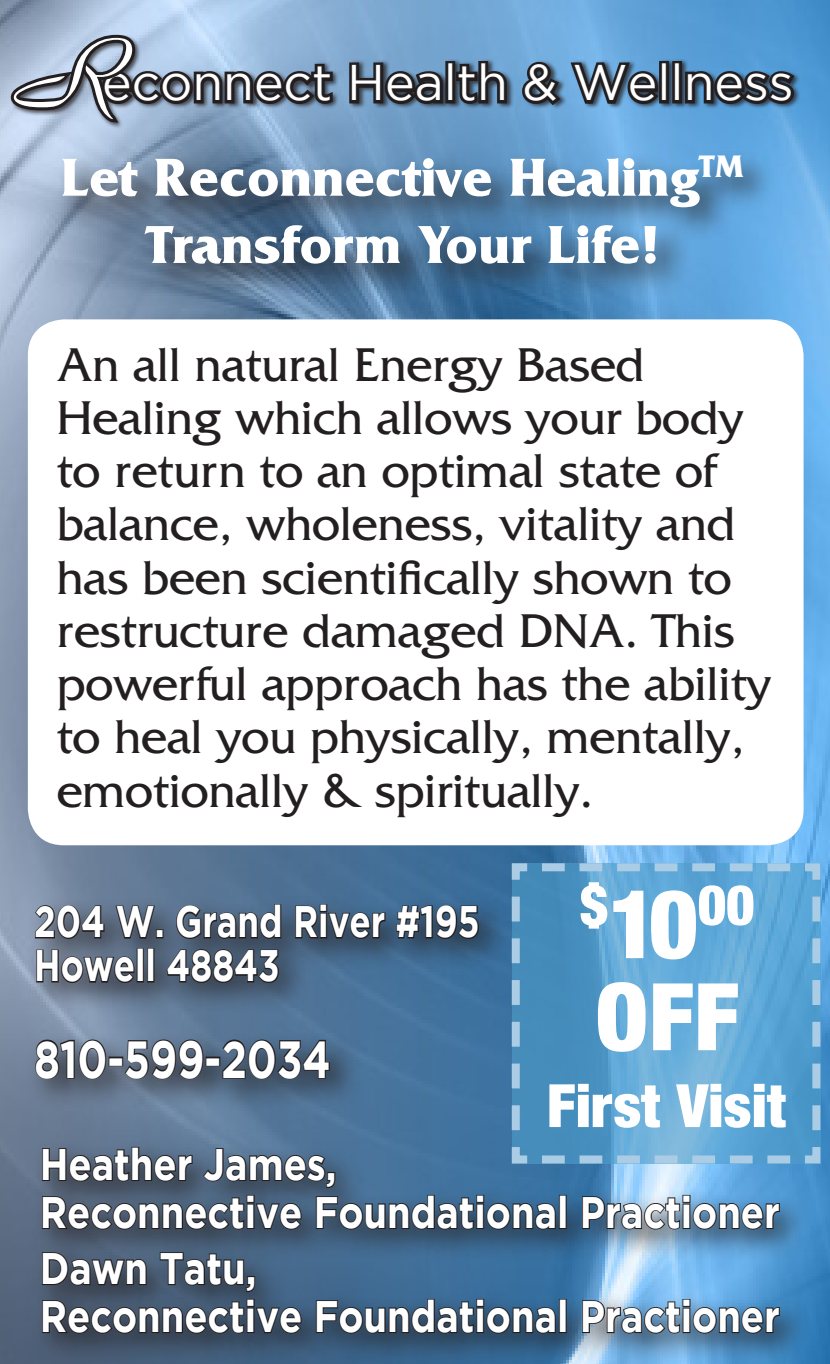
<style>
.page{position:relative;width:830px;height:1364px;background:#fff}
.page>*{position:absolute;margin:0;border:0;box-sizing:border-box;transform-origin:0 0}
.t1{font:129.6px "Park Avenue";color:#fff}
.t2{font:900 condensed 100px "Sans";color:#fff}
.t3{font:900 condensed 64px "Sans";color:#fff}
.t4{font:900 condensed 58.4px "Sans";color:#fff}
.t5{font:700 56px/67.2px "Friz Quadrata";color:#fff;text-align:center}
.t6{font:700 52px "Gotham";color:#fff;scale:.79 1}
.t7{font:50px "Gotham";color:#fff}
.t8{font:49.6px/53.2px "Friz Quadrata";color:#231f20}
.t9{font:700 44px/48px "Gotham";color:#fff;scale:.86 1}
.t10{font:700 44px/44px "Gotham";color:#fff;scale:.79 1}
.s1{font-size:100px}
</style>
<div class="page">
<img style="left:0;top:0;width:829px;height:1363px">
<div style="left:10px;top:35px;width:790px;height:94px;background:#231f20;opacity:.75"></div>
<svg style="left:346px;top:59px;width:100px;height:50px"></svg>
<div style="left:445px;top:61px;width:10px;height:42px;border:6px solid #231f20"></div>
<svg style="left:453px;top:58px;width:57px;height:50px"></svg>
<svg style="left:517px;top:54px;width:145px;height:59px"></svg>
<div style="left:659px;top:61px;width:9px;height:42px;border:6px solid #231f20"></div>
<div style="left:672px;top:61px;width:10px;height:42px;border:6px solid #231f20"></div>
<svg style="left:682px;top:66px;width:116px;height:43px"></svg>
<svg style="left:8px;top:32px;width:328px;height:94px"></svg>
<div style="left:57px;top:149px;width:720px;height:149px;background:#231f20;opacity:.75"></div>
<div style="left:28px;top:319px;width:775px;height:526px;background:#fff;border-radius:36px"></div>
<svg style="left:507px;top:859px;width:317px;height:308px"></svg>
<div style="left:32px;top:1137px;width:779px;height:226px;background:#231f20;opacity:.75"></div>
<svg style="left:41px;top:1145px;width:434px;height:85px"></svg>
<div style="left:476px;top:1203px;width:8px;height:25px;border:2px solid #231f20"></div>
<div style="left:476px;top:1194px;width:8px;height:8px;border:2px solid #231f20"></div>
<svg style="left:485px;top:1201px;width:71px;height:29px"></svg>
<div style="left:559px;top:1194px;width:7px;height:34px;border:2px solid #231f20"></div>
<svg style="left:581px;top:1194px;width:100px;height:36px"></svg>
<div style="left:682px;top:1203px;width:8px;height:25px;border:2px solid #231f20"></div>
<div style="left:682px;top:1194px;width:8px;height:8px;border:2px solid #231f20"></div>
<svg style="left:691px;top:1201px;width:89px;height:29px"></svg>
<svg style="left:41px;top:1250px;width:107px;height:36px"></svg>
<svg style="left:159px;top:1251px;width:97px;height:42px"></svg>
<svg style="left:41px;top:1299px;width:204px;height:35px"></svg>
<div style="left:247px;top:1307px;width:7px;height:25px;border:2px solid #231f20"></div>
<div style="left:246px;top:1298px;width:9px;height:8px;border:2px solid #231f20"></div>
<svg style="left:254px;top:1305px;width:48px;height:29px"></svg>
<svg style="left:315px;top:1297px;width:160px;height:37px"></svg>
<div style="left:476px;top:1307px;width:8px;height:25px;border:2px solid #231f20"></div>
<div style="left:476px;top:1298px;width:8px;height:8px;border:2px solid #231f20"></div>
<svg style="left:485px;top:1305px;width:71px;height:29px"></svg>
<div style="left:559px;top:1298px;width:7px;height:34px;border:2px solid #231f20"></div>
<svg style="left:581px;top:1298px;width:100px;height:36px"></svg>
<div style="left:682px;top:1307px;width:8px;height:25px;border:2px solid #231f20"></div>
<div style="left:682px;top:1298px;width:8px;height:8px;border:2px solid #231f20"></div>
<svg style="left:691px;top:1305px;width:89px;height:29px"></svg>
<div style="left:26px;top:894px;width:484px;height:218px;background:#231f20;opacity:.75"></div>
<svg style="left:33px;top:903px;width:72px;height:37px"></svg>
<svg style="left:114px;top:904px;width:42px;height:36px"></svg>
<div style="left:156px;top:929px;width:7px;height:9px;border:2px solid #231f20"></div>
<svg style="left:175px;top:903px;width:107px;height:37px"></svg>
<svg style="left:294px;top:904px;width:26px;height:35px"></svg>
<div style="left:320px;top:912px;width:7px;height:26px;border:2px solid #231f20"></div>
<div style="left:320px;top:904px;width:7px;height:8px;border:2px solid #231f20"></div>
<svg style="left:327px;top:910px;width:59px;height:30px"></svg>
<svg style="left:395px;top:903px;width:85px;height:37px"></svg>
<svg style="left:35px;top:948px;width:100px;height:36px"></svg>
<div style="left:137px;top:948px;width:7px;height:34px;border:2px solid #231f20"></div>
<div style="left:147px;top:948px;width:7px;height:34px;border:2px solid #231f20"></div>
<svg style="left:165px;top:947px;width:115px;height:37px"></svg>
<svg style="left:34px;top:1038px;width:73px;height:42px"></svg>
<div style="left:108px;top:1056px;width:15px;height:10px;border:2px solid #231f20"></div>
<svg style="left:123px;top:1038px;width:81px;height:42px"></svg>
<div style="left:206px;top:1056px;width:14px;height:10px;border:2px solid #231f20"></div>
<svg style="left:220px;top:1038px;width:111px;height:42px"></svg>
<h1 class="t1" style="left:13px;top:10px;width:116px">R</h1>
<p class="t7" style="left:102px;top:55px;width:693px">econnect Health &amp; Wellness</p>
<p class="t5" style="left:61px;top:144px;width:684px">Let Reconnective Healing<sup>TM<br></sup>Transform Your Life!</p>
<p class="t8" style="left:57px;top:338px;width:716px">An all natural Energy Based<br>Healing which allows your body to return to an optimal state of balance, wholeness, vitality and has been scientifically shown to restructure damaged DNA. This powerful approach has the ability to heal you physically, mentally, emotionally &amp; spiritually.</p>
<p class="t10" style="left:34px;top:898px;width:565px">204 W. Grand River #195<br>Howell 48843</p>
<p class="t6" style="left:34px;top:1028px;width:377px">810-599-2034</p>
<p class="t4" style="left:579px;top:870px;width:177px">$<span class="s1">10</span>00</p>
<h2 class="t2" style="left:594px;top:956px;width:140px">OfF</h2>
<p class="t3" style="left:546px;top:1067px;width:242px">First Visit</p>
<p class="t9" style="left:40px;top:1139px;width:862px">Heather James,<br>Reconnective Foundational Practioner</p>
<p class="t9" style="left:40px;top:1243px;width:862px">Dawn Tatu,<br>Reconnective Foundational Practioner</p>
</div>
